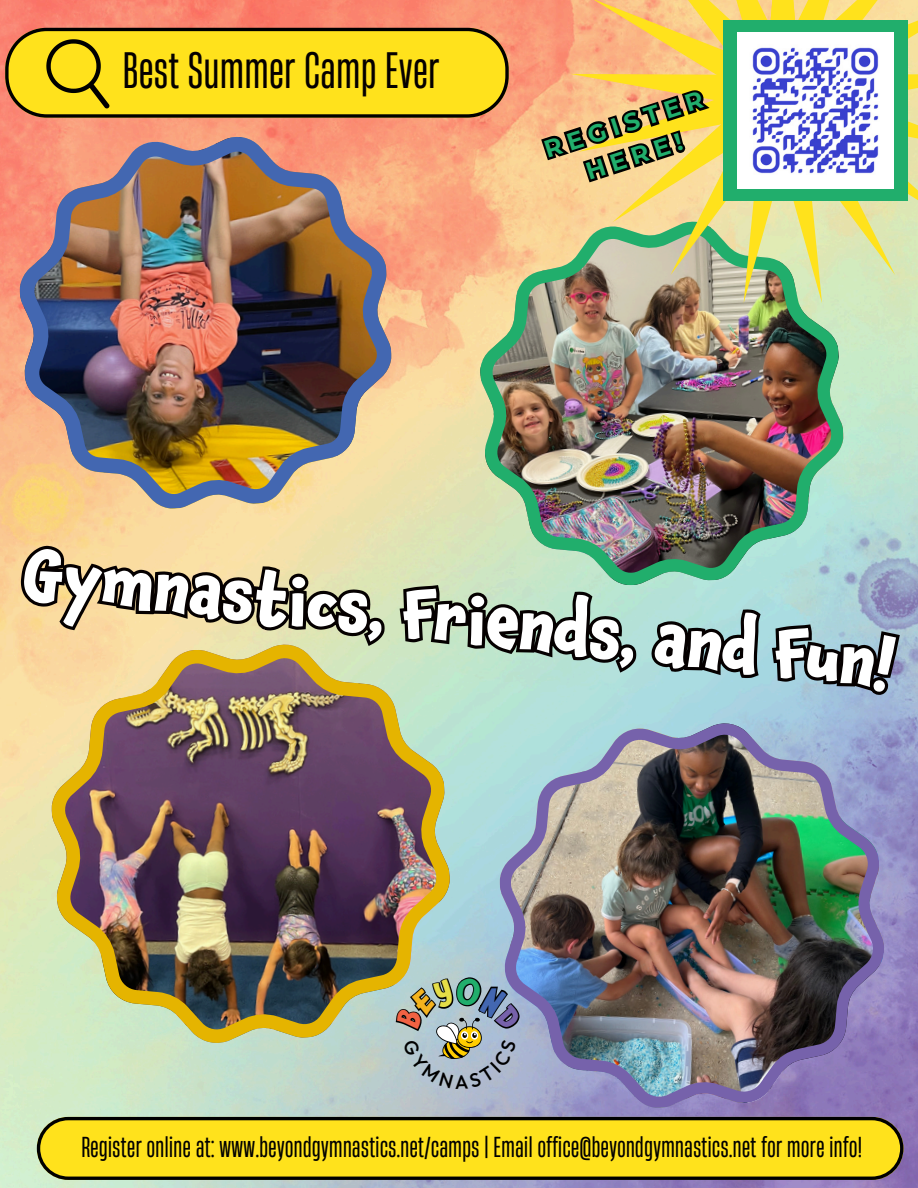
<style>
.page{position:relative;width:918px;height:1188px;background:#fff}
.page>*{position:absolute;margin:0;border:0;box-sizing:border-box;transform-origin:0 0}
.t1{font:700 64.95px "Chaloops W00";color:#fff}
.t2{font:48.15px "Heading Now 34";letter-spacing:.02em;color:#050000}
.t3{font:27.15px "Heading Now 34";letter-spacing:.02em;color:#000}
.t4{font:700 24.15px/33.9px "Montserrat";color:#21ae6c;text-align:center}
</style>
<div class="page">
<img style="left:0;top:0;width:918px;height:1188px">
<img style="left:497px;top:927px;width:390px;height:184px">
<img style="left:477px;top:219px;width:369px;height:312px">
<img style="left:49px;top:927px;width:342px;height:119px">
<img style="left:17px;top:134px;width:377px;height:378px">
<svg style="left:5px;top:28px;width:504px;height:90px;background:#e8ca1c"></svg>
<svg style="left:46px;top:39px;width:63px;height:69px;background:#ceb716"></svg>
<svg style="left:37px;top:1117px;width:866px;height:63px;background:#e1c81b"></svg>
<img style="left:0;top:531px;width:905px;height:396px">
<svg style="left:538px;top:0;width:380px;height:303px;background:#c3be78"></svg>
<img style="left:738px;top:32px;width:156px;height:157px">
<svg style="left:391px;top:880px;width:134px;height:209px;background:#a2aead"></svg>
<p class="t2" style="left:123px;top:37px;width:318px">Best Summer Camp Ever</p>
<p class="t4" style="left:540px;top:134px;width:167px;rotate:-18deg">REGISTER<br>HERE!</p>
<p class="t1" style="left:29px;top:519px;width:878px;rotate:6deg">Gymnastics, Friends, and Fun!</p>
<p class="t3" style="left:81px;top:1128px;width:782px">Register online at: www.beyondgymnastics.net/camps | Email office@beyondgymnastics.net for more info!</p>
</div>
